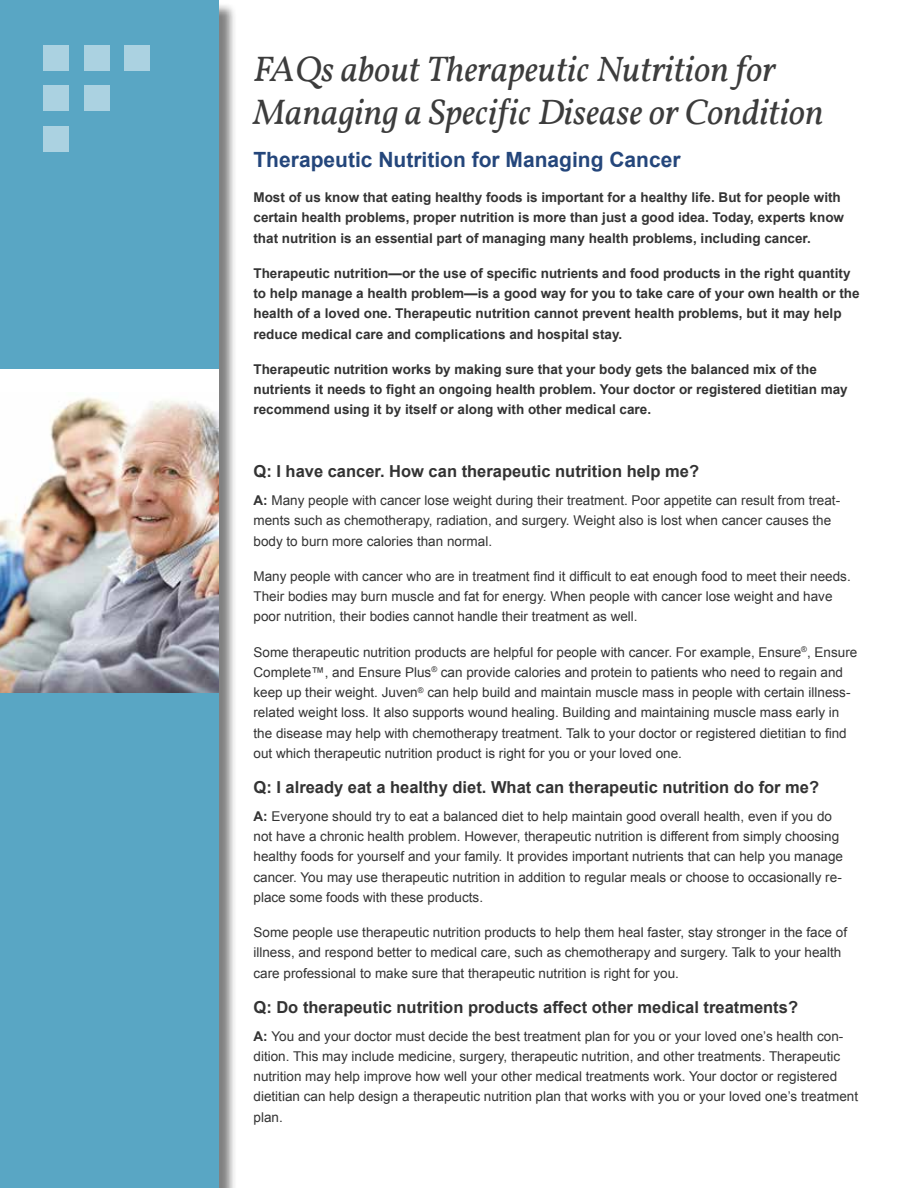
<style>
.page{position:relative;width:918px;height:1188px;background:#fff}
.page>*{position:absolute;margin:0;border:0;box-sizing:border-box;transform-origin:0 0}
.t1{font:italic 36px/43.2px "Vollkorn";color:#3c3c3c}
.t2{font:700 21px "Arial";color:#24467b}
.t3{font:700 16.5px "Arial";color:#333}
.t4{font:13.5px/20.2px "Arial";color:#333}
.t5{font:700 13.5px/20.2px "Arial";color:#333}
.s1{font-weight:700}
</style>
<div class="page">
<div style="left:2px;top:2px;width:235px;height:1186px;background:#000;opacity:.5"></div>
<div style="left:0;top:0;width:218px;height:1188px;background:#59a6c4"></div>
<div style="left:44px;top:45px;width:25px;height:25px;background:#abd2e1"></div>
<div style="left:44px;top:86px;width:25px;height:25px;background:#abd2e1"></div>
<div style="left:44px;top:126px;width:25px;height:26px;background:#abd2e1"></div>
<div style="left:84px;top:45px;width:26px;height:25px;background:#abd2e1"></div>
<div style="left:84px;top:86px;width:26px;height:25px;background:#abd2e1"></div>
<div style="left:124px;top:45px;width:26px;height:25px;background:#abd2e1"></div>
<div style="left:0;top:369px;width:218px;height:324px;background:#fff"></div>
<img style="left:0;top:397px;width:218px;height:296px">
<h1 class="t1" style="left:254px;top:47px;width:572px">FAQs about Therapeutic Nutrition for<br>Managing a Specific Disease or Condition</h1>
<h2 class="t2" style="left:254px;top:146px;width:429px">Therapeutic Nutrition for Managing Cancer</h2>
<p class="t5" style="left:254px;top:188px;width:592px">Most of us know that eating healthy foods is important for a healthy life. But for people with certain health problems, proper nutrition is more than just a good idea. Today, experts know that nutrition is an essential part of managing many health problems, including cancer.</p>
<p class="t5" style="left:254px;top:263px;width:608px">Therapeutic nutrition—or the use of specific nutrients and food products in the right quantity to help manage a health problem—is a good way for you to take care of your own health or the health of a loved one. Therapeutic nutrition cannot prevent health problems, but it may help reduce medical care and complications and hospital stay.</p>
<p class="t5" style="left:254px;top:359px;width:596px">Therapeutic nutrition works by making sure that your body gets the balanced mix of the nutrients it needs to fight an ongoing health problem. Your doctor or registered dietitian may recommend using it by itself or along with other medical care.</p>
<p class="t3" style="left:254px;top:461px;width:447px">Q: I have cancer. How can therapeutic nutrition help me?</p>
<p class="t4" style="left:254px;top:490px;width:588px"><span class="s1">A:</span> Many people with cancer lose weight during their treatment. Poor appetite can result from treat&shy;ments such as chemotherapy, radiation, and surgery. Weight also is lost when cancer causes the body to burn more calories than normal.</p>
<p class="t4" style="left:254px;top:566px;width:599px">Many people with cancer who are in treatment find it difficult to eat enough food to meet their needs.<br>Their bodies may burn muscle and fat for energy. When people with cancer lose weight and have poor nutrition, their bodies cannot handle their treatment as well.</p>
<p class="t4" style="left:253px;top:642px;width:605px">Some therapeutic nutrition products are helpful for people with cancer. For example, Ensure<sup>®</sup>, Ensure Complete™, and Ensure Plus<sup>®</sup> can provide calories and protein to patients who need to regain and keep up their weight. Juven<sup>®</sup> can help build and maintain muscle mass in people with certain illness&shy;related weight loss. It also supports wound healing. Building and maintaining muscle mass early in the disease may help with chemotherapy treatment. Talk to your doctor or registered dietitian to find out which therapeutic nutrition product is right for you or your loved one.</p>
<p class="t3" style="left:254px;top:776px;width:567px">Q: I already eat a healthy diet. What can therapeutic nutrition do for me?</p>
<p class="t4" style="left:254px;top:806px;width:591px"><span class="s1">A:</span> Everyone should try to eat a balanced diet to help maintain good overall health, even if you do not have a chronic health problem. However, therapeutic nutrition is different from simply choosing healthy foods for yourself and your family. It provides important nutrients that can help you manage cancer. You may use therapeutic nutrition in addition to regular meals or choose to occasionally re&shy;place some foods with these products.</p>
<p class="t4" style="left:254px;top:922px;width:595px">Some people use therapeutic nutrition products to help them heal faster, stay stronger in the face of illness, and respond better to medical care, such as chemotherapy and surgery. Talk to your health care professional to make sure that therapeutic nutrition is right for you.</p>
<p class="t3" style="left:254px;top:996px;width:546px">Q: Do therapeutic nutrition products affect other medical treatments?</p>
<p class="t4" style="left:254px;top:1026px;width:606px"><span class="s1">A:</span> You and your doctor must decide the best treatment plan for you or your loved one’s health con&shy;dition. This may include medicine, surgery, therapeutic nutrition, and other treatments. Therapeutic nutrition may help improve how well your other medical treatments work. Your doctor or registered dietitian can help design a therapeutic nutrition plan that works with you or your loved one’s treatment plan.</p>
</div>
